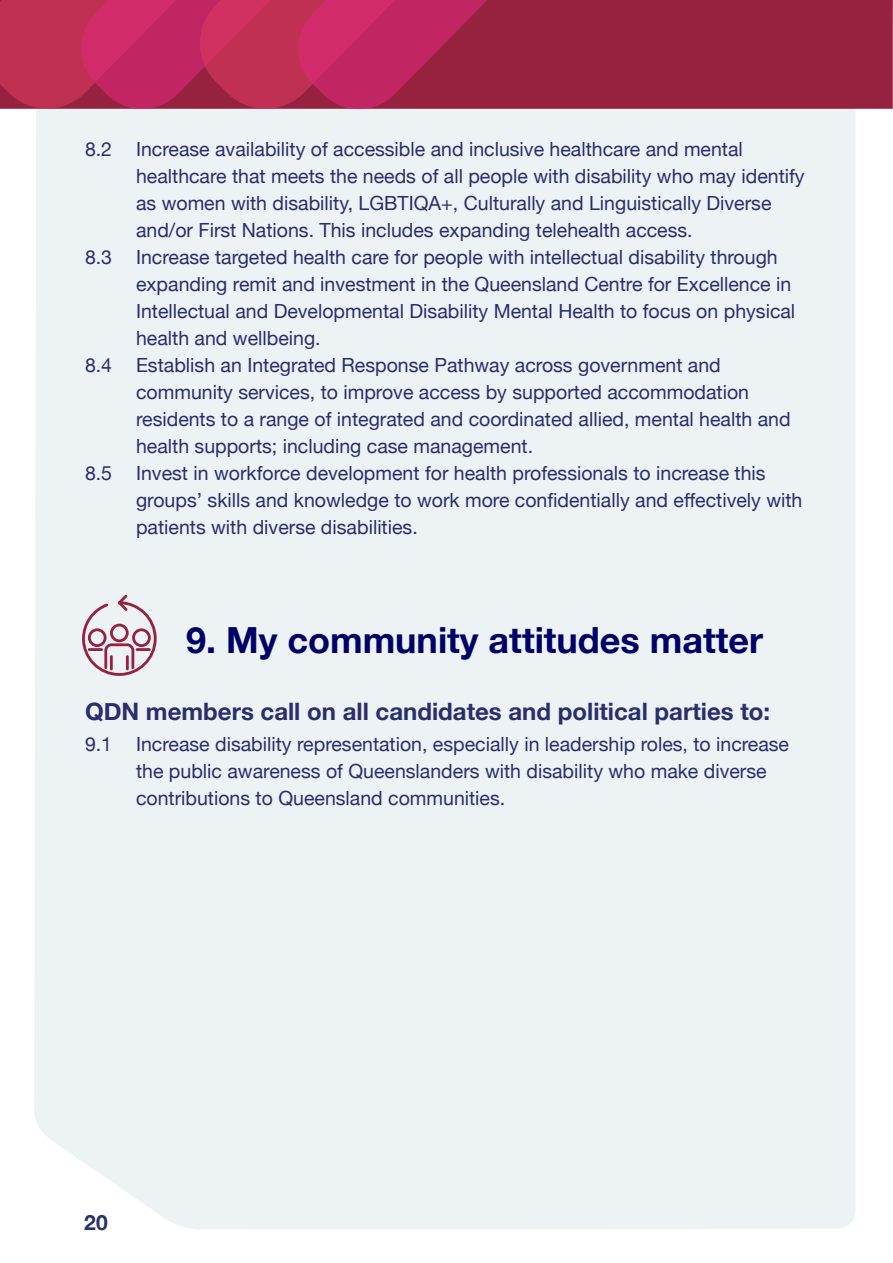
<style>
.page{position:relative;width:893px;height:1263px;background:#fff}
.page>*{position:absolute;margin:0;border:0;box-sizing:border-box;transform-origin:0 0}
.t1{font:700 36px "Helvetica Neue";color:#006}
.t2{font:700 24px "Helvetica Neue";color:#292e6c}
.t3{font:700 21px "Helvetica Neue";color:#292e6c}
.t4{font:19.5px/27px "Helvetica Neue";color:#292e6c}
</style>
<div class="page">
<div style="left:34px;top:109px;width:821px;height:1120px;background:#edf2f5"></div>
<div style="left:540px;top:0;width:352px;height:109px;background:#972240"></div>
<svg style="left:892px;top:0;width:1px;height:109px"></svg>
<svg style="left:0;top:0;width:540px;height:114px;background:#bb315d"></svg>
<svg style="left:82px;top:595px;width:75px;height:81px;background:#d9c1cb"></svg>
<hr style="left:88px;top:648px;width:15px;height:3px;background:#972240">
<p class="t4" style="left:136px;top:137px;width:670px;text-indent:-51px">8.2 Increase availability of accessible and inclusive healthcare and mental healthcare that meets the needs of all people with disability who may identify as women with disability, LGBTIQA+, Culturally and Linguistically Diverse and/or First Nations. This includes expanding telehealth access.</p>
<p class="t4" style="left:136px;top:245px;width:661px;text-indent:-51px">8.3 Increase targeted health care for people with intellectual disability through expanding remit and investment in the Queensland Centre for Excellence in Intellectual and Developmental Disability Mental Health to focus on physical health and wellbeing.</p>
<p class="t4" style="left:136px;top:353px;width:656px;text-indent:-51px">8.4 Establish an Integrated Response Pathway across government and community services, to improve access by supported accommodation residents to a range of integrated and coordinated allied, mental health and health supports; including case management.</p>
<p class="t4" style="left:136px;top:461px;width:668px;text-indent:-51px">8.5 Invest in workforce development for health professionals to increase this groups’ skills and knowledge to work more confidentially and effectively with patients with diverse disabilities.</p>
<p class="t1" style="left:186px;top:612px;width:579px">9. My community attitudes matter</p>
<p class="t2" style="left:85px;top:692px;width:687px">QDN members call on all candidates and political parties to:</p>
<p class="t4" style="left:136px;top:732px;width:654px;text-indent:-51px">9.1 Increase disability representation, especially in leadership roles, to increase the public awareness of Queenslanders with disability who make diverse contributions to Queensland communities.</p>
<p class="t3" style="left:84px;top:1206px;width:25px">20</p>
</div>
